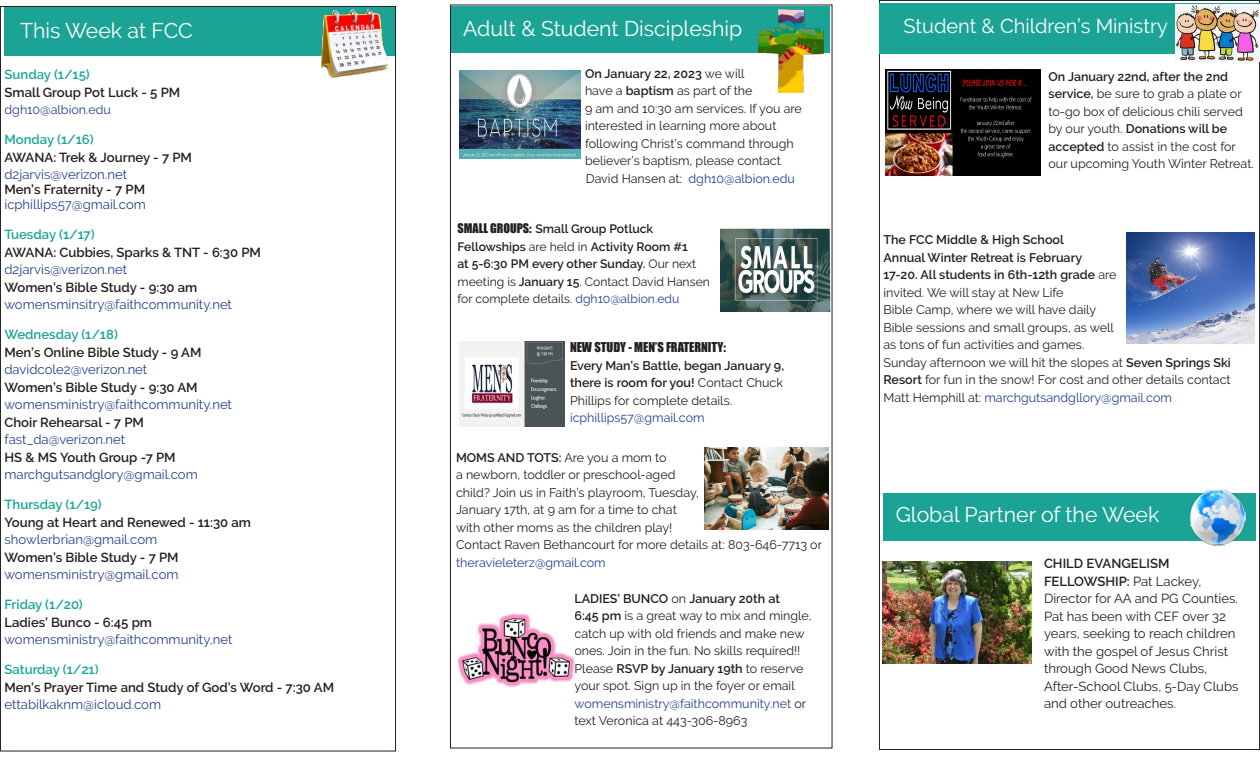
<style>
.page{position:relative;width:1260px;height:765px;background:#fff}
.page>*{position:absolute;margin:0;border:0;box-sizing:border-box;transform-origin:0 0}
.t1{font:21.25px "Raleway";color:#fff}
.t2{font:20px "Raleway";color:#fff}
.t3{font:13.12px/17.5px "Raleway";color:#253f8e}
.t4{font:600 13.12px/17.5px "Raleway";color:#231f20}
.t5{font:13.12px/17.5px "Raleway";color:#231f20}
.t6{font:600 13.12px "Raleway";color:#1ba496}
.t7{font:12.5px/17.5px "Raleway";color:#231f20}
.t8{font:600 12.5px/17.5px "Raleway";color:#231f20}
.t9{font:12.5px "Raleway";color:#253f8e}
.t10{font:600 12.25px/17.5px "Raleway";color:#231f20}
.s1{color:#1ba496}
.s2{font-weight:600;color:#231f20}
.s3{font-weight:400;color:#253f8e}
.s4{font-weight:600;color:#1ba496}
.s5{font-weight:600}
.s6{color:#253f8e}
.s7{font-family:"Impact";font-weight:400}
.s8{font-weight:400}
</style>
<div class="page">
<div style="left:4px;top:8px;width:391px;height:48px;background:#1ba496"></div>
<div style="left:452px;top:6px;width:378px;height:46px;background:#1ba496"></div>
<div style="left:879px;top:3px;width:381px;height:50px;background:#1ba496"></div>
<div style="left:883px;top:493px;width:373px;height:48px;background:#1ba496"></div>
<img style="left:1190px;top:489px;width:56px;height:57px">
<img style="left:322px;top:10px;width:66px;height:68px">
<img style="left:759px;top:10px;width:64px;height:82px">
<img style="left:1175px;top:5px;width:85px;height:56px">
<img style="left:720px;top:229px;width:110px;height:83px">
<img style="left:460px;top:341px;width:105px;height:86px">
<img style="left:459px;top:71px;width:121px;height:87px">
<img style="left:885px;top:70px;width:156px;height:105px">
<img style="left:882px;top:561px;width:150px;height:103px">
<img style="left:1127px;top:232px;width:128px;height:111px">
<img style="left:705px;top:447px;width:123px;height:83px">
<img style="left:458px;top:614px;width:117px;height:73px">
<p class="t1" style="left:20px;top:18px;width:174px">This Week at FCC</p>
<p class="t4" style="left:4px;top:66px;width:177px"><span class="s1">Sunday (1/15)<br></span>Small Group Pot Luck - 5 PM</p>
<p class="t9" style="left:4px;top:103px;width:108px">dgh10@albion.edu</p>
<p class="t4" style="left:4px;top:131px;width:189px"><span class="s1">Monday (1/16)<br></span>AWANA: Trek &amp; Journey - 7 PM</p>
<p class="t3" style="left:4px;top:167px;width:142px;line-height:15px">d2jarvis@verizon.net<br><span class="s2">Men’s Fraternity - 7 PM</span></p>
<p class="t3" style="left:4px;top:196px;width:143px">icphillips57@gmail.com</p>
<p class="t6" style="left:4px;top:227px;width:92px">Tuesday (1/17)</p>
<p class="t4" style="left:4px;top:243px;width:258px">AWANA: Cubbies, Sparks &amp; TNT - 6:30 PM</p>
<p class="t4" style="left:4px;top:261px;width:194px"><span class="s3">d2jarvis@verizon.net<br></span>Women’s Bible Study - 9:30 am</p>
<p class="t3" style="left:4px;top:296px;width:229px">womensminsitry@faithcommunity.net</p>
<p class="t6" style="left:4px;top:327px;width:115px">Wednesday (1/18)</p>
<p class="t4" style="left:4px;top:343px;width:199px">Men’s Online Bible Study - 9 AM</p>
<p class="t4" style="left:4px;top:361px;width:195px"><span class="s3">davidcole2@verizon.net<br></span>Women’s Bible Study - 9:30 AM</p>
<p class="t3" style="left:4px;top:396px;width:229px">womensministry@faithcommunity.net<br><span class="s2">Choir Rehearsal - 7 PM </span>fast_da@verizon.net</p>
<p class="t4" style="left:4px;top:448px;width:173px">HS &amp; MS Youth Group -7 PM</p>
<p class="t3" style="left:4px;top:466px;width:195px">marchgutsandglory@gmail.com</p>
<p class="t4" style="left:4px;top:496px;width:248px"><span class="s1">Thursday (1/19)<br></span>Young at Heart and Renewed - 11:30 am</p>
<p class="t3" style="left:4px;top:531px;width:176px">showlerbrian@gmail.com<br><span class="s2">Women’s Bible Study - 7 PM</span></p>
<p class="t3" style="left:4px;top:566px;width:176px">womensministry@gmail.com</p>
<p class="t3" style="left:4px;top:596px;width:230px"><span class="s4">Friday (1/20)<br></span><span class="s2">Ladies’ Bunco - 6:45 pm </span>womensministry@faithcommunity,net</p>
<p class="t6" style="left:4px;top:662px;width:96px">Saturday (1/21)</p>
<p class="t4" style="left:4px;top:678px;width:331px">Men’s Prayer Time and Study of God’s Word - 7:30 AM</p>
<p class="t3" style="left:4px;top:696px;width:158px">ettabilkaknm@icloud.com</p>
<p class="t1" style="left:463px;top:16px;width:281px">Adult &amp; Student Discipleship</p>
<p class="t2" style="left:903px;top:14px;width:266px">Student &amp; Children’s Ministry</p>
<p class="t7" style="left:585px;top:65px;width:218px"><span class="s5">On January 22, 2023</span> we will<br>have a <span class="s5">baptism</span> as part of the<br>9 am and 10:30 am services. If you are interested in learning more about following Christ’s command through believer’s baptism, please contact David Hansen at: <span class="s6">dgh10@albion.edu</span></p>
<p class="t7" style="left:1048px;top:68px;width:207px"><span class="s5">On January 22nd, after the 2nd service,</span> be sure to grab a plate or to-go box of delicious chili served by our youth. <span class="s5">Donations will be accepted</span> to assist in the cost for our upcoming Youth Winter Retreat.</p>
<p class="t10" style="left:458px;top:220px;width:254px"><span class="s7">SMALL GROUPS:</span> Small Group Potluck Fellowships <span class="s8">are held in</span> Activity Room #1<br>at 5-6:30 PM every other Sunday. <span class="s8">Our next meeting is</span> January 15<span class="s8">. Contact David Hansen for complete details.</span> <span class="s3">dgh10@albion.edu</span></p>
<p class="t8" style="left:570px;top:339px;width:216px"><span class="s7">NEW STUDY - MEN’S FRATERNITY:<br></span>Every Man’s Battle, began January 9, there is room for you! <span class="s8">Contact Chuck<br>Phillips for complete details. </span><span class="s3">icphillips57@gmail.com</span></p>
<p class="t7" style="left:456px;top:449px;width:245px"><span class="s5">MOMS AND TOTS:</span> Are you a mom to<br>a newborn, toddler or preschool-aged child? Join us in Faith’s playroom, Tuesday,</p>
<p class="t7" style="left:456px;top:501px;width:222px">January 17th, at 9 am for a time to chat</p>
<p class="t7" style="left:456px;top:519px;width:218px">with other moms as the children play!</p>
<p class="t7" style="left:456px;top:536px;width:368px">Contact Raven Bethancourt for more details at: 803-646-7713 or <span class="s6">theravieleterz@gmail.com</span></p>
<p class="t7" style="left:575px;top:590px;width:239px"><span class="s5">LADIES’ BUNCO</span> on <span class="s5">January 20th at<br>6:45 pm</span> is a great way to mix and mingle, catch up with old friends and make new ones. Join in the fun. No skills required!!<br>Please <span class="s5">RSVP by January 19th</span> to reserve your spot. Sign up in the foyer or email <span class="s6">womensministry@faithcommunity.net</span> or text Veronica at 443-306-8963</p>
<p class="t7" style="left:883px;top:231px;width:349px"><span class="s5">The FCC Middle &amp; High School<br>Annual Winter Retreat is February<br>17-20. All students in 6th-12th grade</span> are<br>invited. We will stay at New Life<br>Bible Camp, where we will have daily<br>Bible sessions and small groups, as well<br>as tons of fun activities and games.<br>Sunday afternoon we will hit the slopes at <span class="s5">Seven Springs Ski Resort</span> for fun in the snow! For cost and other details contact Matt Hemphill at: <span class="s6">marchgutsandgllory@gmail.com</span></p>
<p class="t1" style="left:896px;top:502px;width:265px">Global Partner of the Week</p>
<p class="t5" style="left:1044px;top:555px;width:196px"><span class="s5">CHILD EVANGELISM<br>FELLOWSHIP:</span> Pat Lackey,<br>Director for AA and PG Counties.<br>Pat has been with CEF over 32 years, seeking to reach children with the gospel of Jesus Christ through Good News Clubs,<br>After-School Clubs, 5-Day Clubs and other outreaches.</p>
</div>
